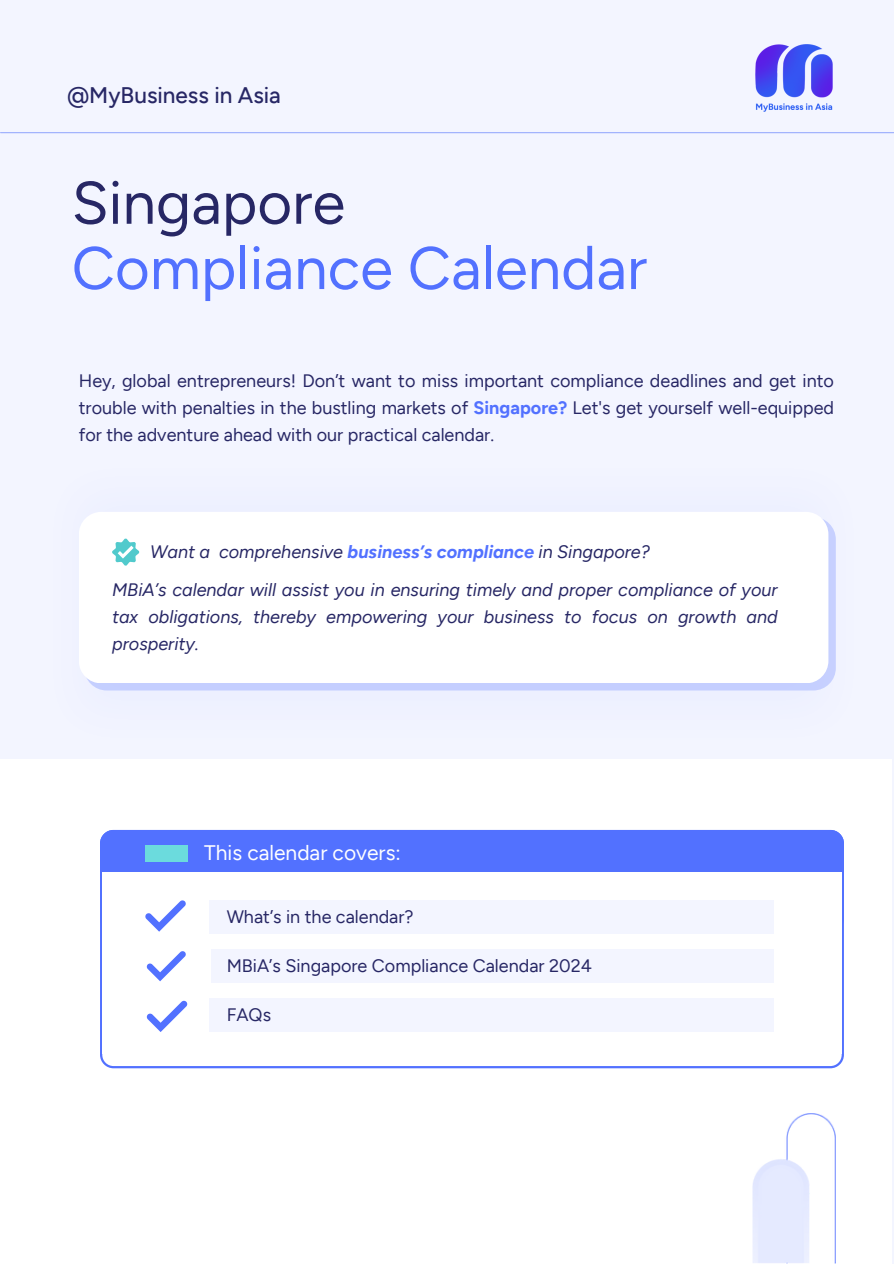
<style>
.page{position:relative;width:894px;height:1264px;background:#fff}
.page>*{position:absolute;margin:0;border:0;box-sizing:border-box;transform-origin:0 0}
.t1{font:60px/65.2px "Oak Sans";color:#5271ff}
.t2{font:500 22.5px "Oak Sans";color:#272765}
.t3{font:21px "Oak Sans";color:#fff}
.t4{font:18px/27px "Oak Sans";color:#272765;text-align:justify}
.t5{font:italic 18px/27px "Oak Sans";color:#272765;text-align:justify}
.s1{color:#272765}
.s2{font-weight:700;color:#5271ff}
</style>
<div class="page">
<div style="left:0;top:0;width:893px;height:1263px;background:#f3f5ff"></div>
<hr style="left:1px;top:132px;width:892px;height:1px;background:#9aacfd">
<div style="left:0;top:759px;width:891px;height:504px;background:#fff"></div>
<img style="left:752px;top:1113px;width:83px;height:149px">
<svg style="left:100px;top:830px;width:743px;height:238px"></svg>
<div style="left:100px;top:830px;width:743px;height:102px;background:#5271ff;border-radius:13px"></div>
<div style="left:102px;top:872px;width:739px;height:181px;background:#fff"></div>
<svg style="left:145px;top:900px;width:41px;height:31px"></svg>
<svg style="left:146px;top:951px;width:40px;height:30px"></svg>
<svg style="left:146px;top:1000px;width:41px;height:31px"></svg>
<div style="left:209px;top:900px;width:564px;height:33px;background:#f3f5ff"></div>
<div style="left:211px;top:949px;width:562px;height:33px;background:#f3f5ff"></div>
<div style="left:209px;top:998px;width:564px;height:34px;background:#f3f5ff"></div>
<div style="left:145px;top:845px;width:42px;height:16px;background:#6bdbdd"></div>
<div style="left:84px;top:517px;width:751px;height:173px;background:#c4ceff;border-radius:23px"></div>
<div style="left:79px;top:512px;width:749px;height:171px;background:#fff;border-radius:23px"></div>
<svg style="left:112px;top:538px;width:27px;height:27px"></svg>
<img style="left:755px;top:44px;width:78px;height:68px">
<p class="t2" style="left:67px;top:81px;width:215px">@MyBusiness in Asia</p>
<p class="t1" style="left:72px;top:170px;width:577px"><span class="s1">Singapore<br></span>Compliance Calendar</p>
<p class="t4" style="left:79px;top:367px;width:756px">Hey, global entrepreneurs! Don’t want to miss important compliance deadlines and get into trouble with penalties in the bustling markets of <span class="s2">Singapore?</span> Let's get yourself well-equipped for the adventure ahead with our practical calendar.</p>
<p class="t5" style="left:150px;top:538px;width:501px">Want a comprehensive <span class="s2">business’s compliance</span> in Singapore?</p>
<p class="t5" style="left:112px;top:576px;width:667px">MBiA’s calendar will assist you in ensuring timely and proper compliance of your tax obligations, thereby empowering your business to focus on growth and prosperity.</p>
<p class="t3" style="left:204px;top:840px;width:198px">This calendar covers:</p>
<h2 class="t4" style="left:226px;top:902px;width:188px">What’s in the calendar?</h2>
<h1 class="t4" style="left:226px;top:952px;width:366px">MBiA’s Singapore Compliance Calendar 2024</h1>
<p class="t4" style="left:226px;top:1001px;width:46px">FAQs</p>
</div>
